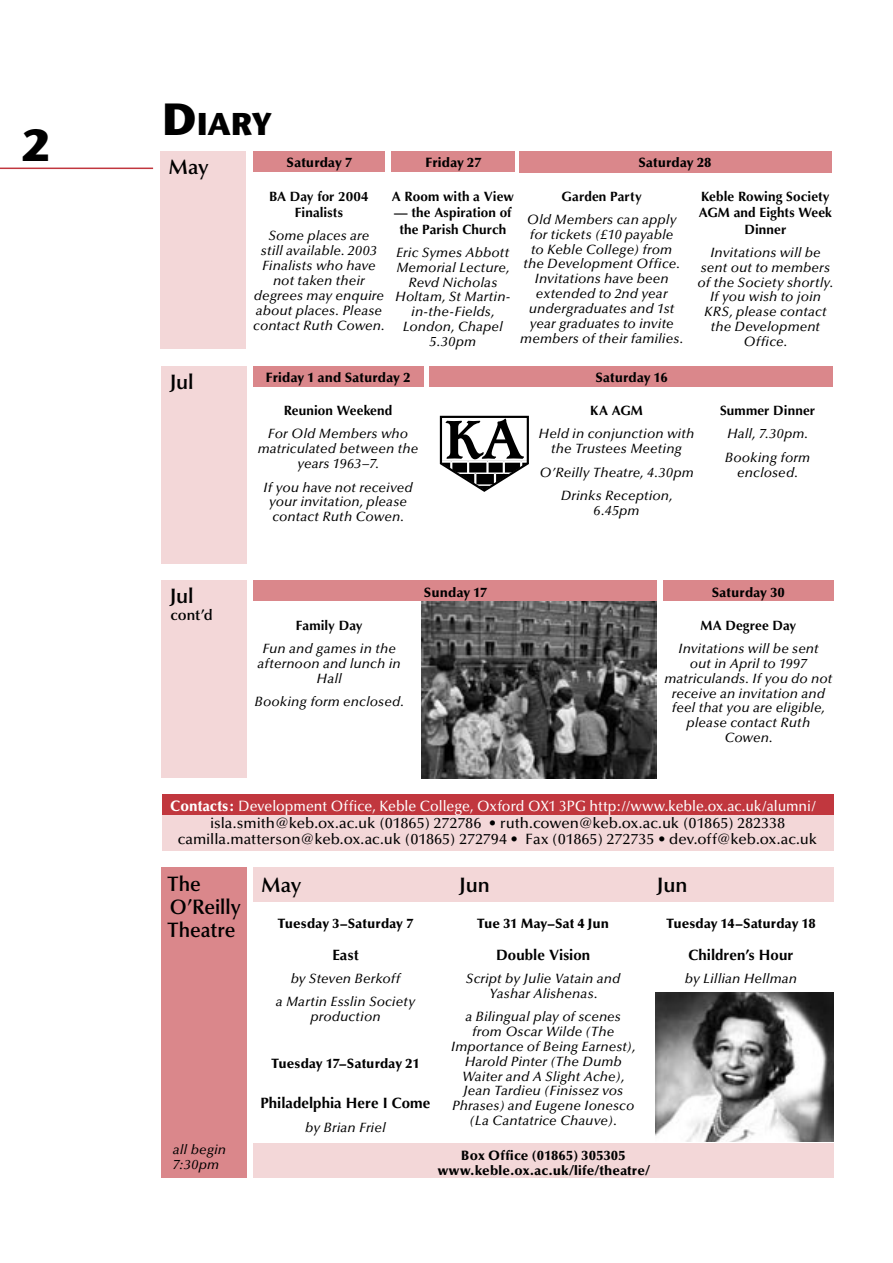
<style>
.page{position:relative;width:893px;height:1263px;background:#fff}
.page>*{position:absolute;margin:0;border:0;box-sizing:border-box;transform-origin:0 0}
.t1{font:700 45px "Stone Sans";color:#000}
.t2{font:700 31.5px "Stone Sans";color:#000}
.t3{font:600 21px "Optima";color:#000}
.t4{font:600 21px/23.1px "Optima";color:#000;scale:.95 1}
.t5{font:500 15px/16.6px "Optima";color:#000;text-align:center}
.t6{font:700 15px "Optima";color:#000}
.t7{font:600 15px "Optima";color:#000}
.t8{font:italic 500 13.5px/14.9px "Optima";letter-spacing:.01em;color:#000;text-align:center}
.t9{font:900 13.5px/15px "Optima";letter-spacing:.015em;color:#000;text-align:center}
.t10{font:700 13.5px/16.5px "Optima";letter-spacing:.005em;color:#000;text-align:center}
.s1{font-size:45px}
.s2{font-weight:900;color:#fff}
.s3{color:#fff}
</style>
<div class="page">
<hr style="left:0;top:168px;width:153px;height:1px;background:#c1373e">
<img style="left:422px;top:602px;width:235px;height:176px">
<div style="left:162px;top:795px;width:671px;height:21px;background:#c1373e"></div>
<div style="left:162px;top:816px;width:671px;height:35px;background:#f3d7d8"></div>
<div style="left:160px;top:151px;width:85px;height:198px;background:#f3d7d8"></div>
<div style="left:253px;top:151px;width:132px;height:21px;background:#da878b"></div>
<div style="left:162px;top:867px;width:85px;height:311px;background:#da878b"></div>
<div style="left:253px;top:1143px;width:580px;height:35px;background:#f3d7d8"></div>
<div style="left:253px;top:867px;width:580px;height:34px;background:#f3d7d8"></div>
<div style="left:391px;top:151px;width:123px;height:21px;background:#da878b"></div>
<div style="left:519px;top:151px;width:312px;height:21px;background:#da878b"></div>
<div style="left:162px;top:366px;width:85px;height:198px;background:#f3d7d8"></div>
<div style="left:253px;top:366px;width:170px;height:20px;background:#da878b"></div>
<div style="left:429px;top:366px;width:404px;height:20px;background:#da878b"></div>
<div style="left:253px;top:580px;width:404px;height:21px;background:#da878b"></div>
<div style="left:663px;top:580px;width:170px;height:21px;background:#da878b"></div>
<div style="left:162px;top:580px;width:85px;height:198px;background:#f3d7d8"></div>
<svg style="left:439px;top:415px;width:90px;height:77px"></svg>
<img style="left:656px;top:993px;width:177px;height:148px">
<h1 class="t1" style="left:21px;top:119px;width:30px">2</h1>
<h2 class="t2" style="left:163px;top:105px;width:112px"><span class="s1">D</span>IARY</h2>
<h3 class="t3" style="left:169px;top:155px;width:41px">May</h3>
<p class="t9" style="left:287px;top:155px;width:67px">Saturday 7</p>
<p class="t10" style="left:269px;top:188px;width:101px">BA Day for 2004<br>Finalists</p>
<p class="t8" style="left:253px;top:229px;width:133px">Some places are<br>still available. 2003<br>Finalists who have not taken their degrees may enquire about places. Please contact Ruth Cowen.</p>
<p class="t9" style="left:426px;top:155px;width:57px">Friday 27</p>
<p class="t10" style="left:392px;top:188px;width:124px">A Room with a View</p>
<p class="t10" style="left:394px;top:204px;width:119px">— the Aspiration of the Parish Church</p>
<p class="t8" style="left:395px;top:245px;width:117px">Eric Symes Abbott<br>Memorial Lecture,<br>Revd Nicholas<br>Holtam, St Martin&shy;in-the-Fields,<br>London, Chapel<br>5.30pm</p>
<p class="t9" style="left:638px;top:155px;width:74px">Saturday 28</p>
<p class="t10" style="left:562px;top:188px;width:82px">Garden Party</p>
<p class="t8" style="left:520px;top:212px;width:164px">Old Members can apply for tickets (£10 payable<br>to Keble College) from the Development Office.<br>Invitations have been extended to 2nd year undergraduates and 1st year graduates to invite members of their families.</p>
<p class="t10" style="left:699px;top:188px;width:135px">Keble Rowing Society<br>AGM and Eights Week<br>Dinner</p>
<p class="t8" style="left:698px;top:245px;width:137px">Invitations will be sent out to members of the Society shortly.<br>If you wish to join<br>KRS, please contact the Development<br>Office.</p>
<h3 class="t3" style="left:170px;top:370px;width:26px">Jul</h3>
<p class="t9" style="left:266px;top:370px;width:146px">Friday 1 and Saturday 2</p>
<p class="t10" style="left:284px;top:402px;width:110px">Reunion Weekend</p>
<p class="t8" style="left:258px;top:427px;width:162px">For Old Members who matriculated between the years 1963–7.</p>
<p class="t8" style="left:263px;top:480px;width:151px">If you have not received your invitation, please contact Ruth Cowen.</p>
<p class="t9" style="left:595px;top:370px;width:74px">Saturday 16</p>
<p class="t10" style="left:590px;top:402px;width:54px">KA AGM</p>
<p class="t8" style="left:539px;top:427px;width:157px">Held in conjunction with the Trustees Meeting</p>
<p class="t8" style="left:539px;top:461px;width:156px;line-height:23.4px">O’Reilly Theatre, 4.30pm<br>Drinks Reception,</p>
<p class="t8" style="left:593px;top:503px;width:48px">6.45pm</p>
<p class="t10" style="left:720px;top:402px;width:97px">Summer Dinner</p>
<p class="t8" style="left:725px;top:422px;width:87px;line-height:23.4px;text-align:left">Hall, 7.30pm.<br>Booking form</p>
<p class="t8" style="left:737px;top:465px;width:62px">enclosed.</p>
<h3 class="t3" style="left:170px;top:584px;width:26px">Jul</h3>
<p class="t7" style="left:170px;top:606px;width:44px">cont’d</p>
<p class="t10" style="left:296px;top:617px;width:68px">Family Day</p>
<p class="t8" style="left:258px;top:641px;width:145px">Fun and games in the afternoon and lunch in<br>Hall</p>
<p class="t8" style="left:255px;top:694px;width:151px">Booking form enclosed.</p>
<p class="t9" style="left:424px;top:585px;width:65px">Sunday 17</p>
<p class="t9" style="left:712px;top:585px;width:74px">Saturday 30</p>
<p class="t10" style="left:700px;top:617px;width:97px">MA Degree Day</p>
<p class="t8" style="left:664px;top:641px;width:169px">Invitations will be sent<br>out in April to 1997 matriculands. If you do not receive an invitation and feel that you are eligible, please contact Ruth<br>Cowen.</p>
<p class="t5" style="left:170px;top:798px;width:649px"><span class="s2">Contacts:</span> <span class="s3">Development Office, Keble College, Oxford OX1 3PG http://www.keble.ox.ac.uk/alumni/ </span>isla.smith@keb.ox.ac.uk (01865) 272786 • ruth.cowen@keb.ox.ac.uk (01865) 282338 camilla.matterson@keb.ox.ac.uk (01865) 272794 • Fax (01865) 272735 • dev.off@keb.ox.ac.uk</p>
<h3 class="t4" style="left:168px;top:872px;width:78px">The<br>O’Reilly<br>Theatre</h3>
<p class="t8" style="left:173px;top:1142px;width:55px;text-align:left">all begin<br>7:30pm</p>
<h3 class="t3" style="left:261px;top:873px;width:41px">May</h3>
<h3 class="t3" style="left:459px;top:873px;width:32px">Jun</h3>
<h3 class="t3" style="left:657px;top:873px;width:32px">Jun</h3>
<p class="t9" style="left:278px;top:916px;width:137px">Tuesday 3–Saturday 7</p>
<p class="t6" style="left:332px;top:946px;width:28px">East</p>
<p class="t8" style="left:276px;top:967px;width:141px;line-height:23.4px">by Steven Berkoff<br>a Martin Esslin Society</p>
<p class="t8" style="left:310px;top:1009px;width:72px">production</p>
<p class="t9" style="left:271px;top:1056px;width:150px">Tuesday 17–Saturday 21</p>
<p class="t6" style="left:261px;top:1094px;width:171px">Philadelphia Here I Come</p>
<p class="t8" style="left:305px;top:1120px;width:82px">by Brian Friel</p>
<p class="t9" style="left:477px;top:916px;width:133px">Tue 31 May–Sat 4 Jun</p>
<p class="t6" style="left:496px;top:946px;width:95px">Double Vision</p>
<p class="t8" style="left:466px;top:971px;width:156px">Script by Julie Vatain and<br>Yashar Alishenas.</p>
<p class="t8" style="left:451px;top:1009px;width:186px">a Bilingual play of scenes from Oscar Wilde (The<br>Importance of Being Earnest),<br>Harold Pinter (The Dumb<br>Waiter and A Slight Ache),<br>Jean Tardieu (Finissez vos<br>Phrases) and Eugene Ionesco (La Cantatrice Chauve).</p>
<p class="t9" style="left:438px;top:1148px;width:213px">Box Office (01865) 305305 www.keble.ox.ac.uk/life/theatre/</p>
<p class="t9" style="left:666px;top:916px;width:151px">Tuesday 14–Saturday 18</p>
<p class="t6" style="left:689px;top:946px;width:106px">Children’s Hour</p>
<p class="t8" style="left:685px;top:971px;width:114px">by Lillian Hellman</p>
</div>
